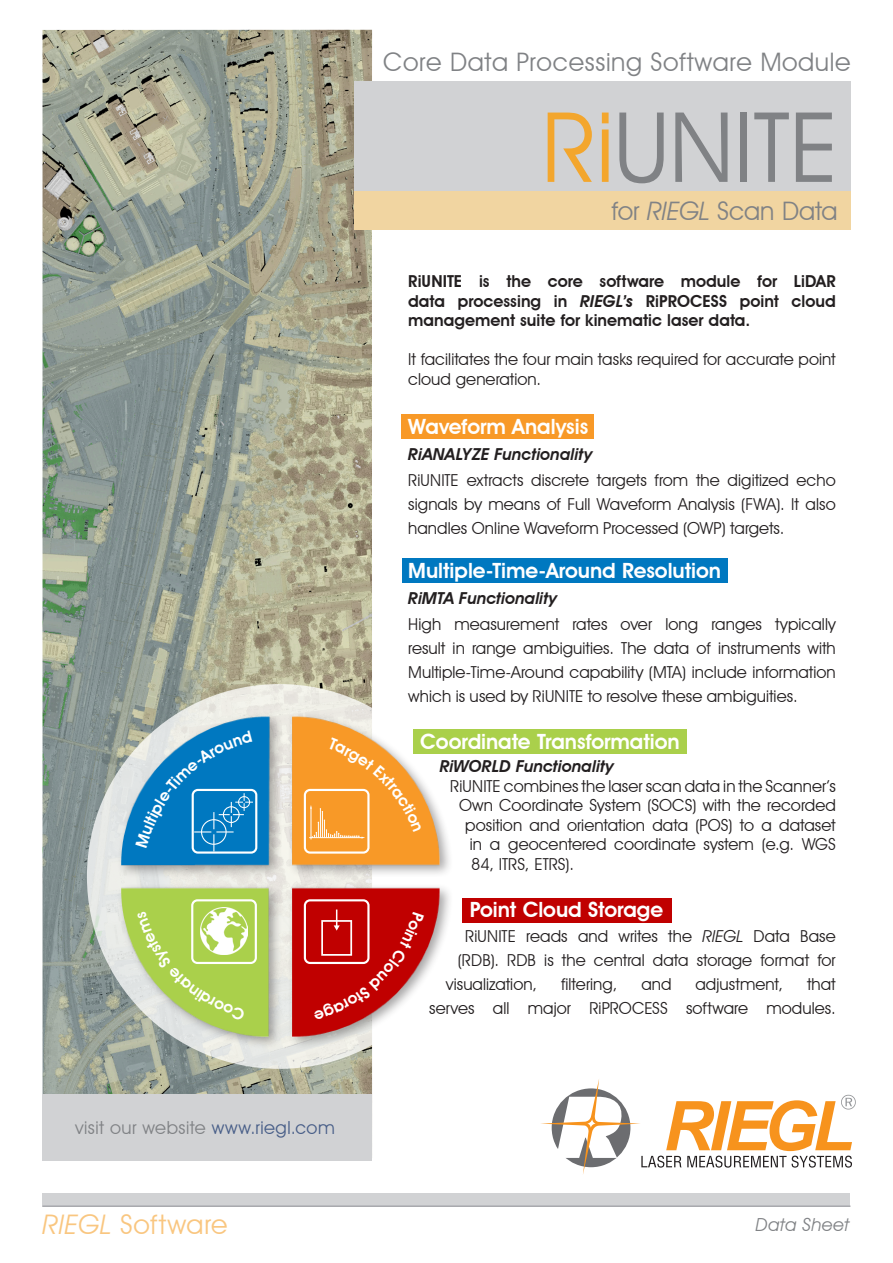
<style>
.page{position:relative;width:893px;height:1263px;background:#fff}
.page>*{position:absolute;margin:0;border:0;box-sizing:border-box;transform-origin:0 0}
.t1{font:97.5px "Avant Garde IT Cby BT";color:#808285}
.t2{font:27px "Avant Garde IT Cby BT";letter-spacing:.025em;color:#f9c680}
.t3{font:25.5px "Avant Garde IT Cby BT";letter-spacing:.025em;color:#808285}
.t4{font:25.5px "Avant Garde IT Cby BT";color:#808285}
.t5{font:600 21px "Avant Garde IT Cby BT";letter-spacing:-.005em;color:#fff}
.t6{font:18px "Avant Garde IT Cby BT";letter-spacing:.025em;color:#808285}
.t7{font:italic 18px "Avant Garde IT Cby BT";letter-spacing:.02em;color:#808285}
.t8{font:16.5px/24px "Avant Garde IT Cby BT";letter-spacing:.005em;color:#231f20;text-align:justify}
.t9{font:600 16.5px/19.5px "Avant Garde IT Cby BT";color:#231f20;text-align:justify}
.t10{font:italic 600 16.5px "Avant Garde IT Cby BT";color:#231f20}
.s1{color:#485e88}
.s2{font-style:italic}
.s3{color:#f3a62d}
</style>
<div class="page">
<img style="left:43px;top:30px;width:329px;height:1064px">
<img style="left:88px;top:692px;width:378px;height:373px">
<div style="left:192px;top:789px;width:65px;height:65px;border:2px solid #fff;border-radius:5px"></div>
<div style="left:191px;top:899px;width:66px;height:65px;border:2px solid #fff;border-radius:5px"></div>
<img style="left:200px;top:907px;width:48px;height:48px">
<div style="left:304px;top:789px;width:66px;height:65px;border:2px solid #fff;border-radius:5px"></div>
<hr style="left:309px;top:837px;width:53px;height:1px;background:#fff">
<hr style="left:311px;top:808px;width:1px;height:31px;background:#fff">
<div style="left:304px;top:899px;width:66px;height:65px;border:2px solid #fff;border-radius:5px"></div>
<div style="left:354px;top:81px;width:496px;height:149px;background:#d1d2d4"></div>
<div style="left:43px;top:1194px;width:807px;height:13px;background:#d1d2d4"></div>
<hr style="left:43px;top:1205px;width:807px;height:2px;background:#a8a9ad">
<div style="left:354px;top:191px;width:496px;height:39px;background:#f1d5a1"></div>
<div style="left:43px;top:1094px;width:329px;height:66px;background:#d1d2d4"></div>
<svg style="left:541px;top:1079px;width:315px;height:95px"></svg>
<div style="left:402px;top:414px;width:192px;height:24px;background:#f89927"></div>
<div style="left:402px;top:558px;width:326px;height:24px;background:#0078c0"></div>
<div style="left:462px;top:898px;width:210px;height:24px;background:#c00000"></div>
<div style="left:413px;top:730px;width:274px;height:24px;background:#aad04b"></div>
<svg style="left:135px;top:731px;width:118px;height:120px;background:#298bc6"></svg>
<svg style="left:310px;top:738px;width:112px;height:100px;background:#f7a746"></svg>
<svg style="left:314px;top:909px;width:110px;height:111px;background:#c72828"></svg>
<svg style="left:137px;top:911px;width:108px;height:110px;background:#b9d672"></svg>
<p class="t6" style="left:75px;top:1116px;width:261px">visit our website <span class="s1">www.riegl.com</span></p>
<h2 class="t2" style="left:43px;top:1208px;width:186px"><span class="s2">RIEGL</span> Software</h2>
<h3 class="t3" style="left:383px;top:47px;width:469px">Core Data Processing Software Module</h3>
<h1 class="t1" style="left:542px;top:88px;width:298px"><span class="s3">Ri</span>UNITE</h1>
<h3 class="t4" style="left:611px;top:196px;width:228px">for <span class="s2">RIEGL</span> Scan Data</h3>
<p class="t9" style="left:408px;top:271px;width:429px">RiUNITE is the core software module for LiDAR data processing in <span class="s2">RIEGL’s</span> RiPROCESS point cloud management suite for kinematic laser data.</p>
<p class="t8" style="left:408px;top:349px;width:429px;line-height:19.5px">It facilitates the four main tasks required for accurate point cloud generation.</p>
<p class="t5" style="left:408px;top:413px;width:181px">Waveform Analysis</p>
<p class="t10" style="left:408px;top:444px;width:186px">RiANALYZE Functionality</p>
<p class="t8" style="left:408px;top:468px;width:429px">RiUNITE extracts discrete targets from the digitized echo signals by means of Full Waveform Analysis (FWA). It also handles Online Waveform Processed (OWP) targets.</p>
<p class="t5" style="left:408px;top:557px;width:314px">Multiple-Time-Around Resolution</p>
<p class="t10" style="left:408px;top:588px;width:151px">RiMTA Functionality</p>
<p class="t8" style="left:408px;top:612px;width:429px">High measurement rates over long ranges typically result in range ambiguities. The data of instruments with Multiple-Time-Around capability (MTA) include information which is used by RiUNITE to resolve these ambiguities.</p>
<p class="t5" style="left:420px;top:728px;width:261px">Coordinate Transformation</p>
<p class="t10" style="left:440px;top:756px;width:176px">RiWORLD Functionality</p>
<p class="t8" style="left:450px;top:774px;width:387px">RiUNITE combines the laser scan data in the Scanner’s</p>
<p class="t8" style="left:459px;top:793px;width:378px">Own Coordinate System (SOCS) with the recorded</p>
<p class="t8" style="left:465px;top:813px;width:372px">position and orientation data (POS) to a dataset</p>
<p class="t8" style="left:470px;top:832px;width:368px">in a geocentered coordinate system (e.g. WGS</p>
<p class="t8" style="left:471px;top:852px;width:104px">84, ITRS, ETRS).</p>
<p class="t5" style="left:470px;top:896px;width:195px">Point Cloud Storage</p>
<p class="t8" style="left:465px;top:924px;width:372px">RiUNITE reads and writes the <span class="s2">RIEGL</span> Data Base</p>
<p class="t8" style="left:458px;top:948px;width:379px">(RDB). RDB is the central data storage format for</p>
<p class="t8" style="left:446px;top:972px;width:93px">visualization,</p>
<p class="t8" style="left:561px;top:972px;width:58px">filtering,</p>
<p class="t8" style="left:641px;top:972px;width:32px">and</p>
<p class="t8" style="left:695px;top:972px;width:89px">adjustment,</p>
<p class="t8" style="left:429px;top:972px;width:408px;text-align:right">that<br>serves all major RiPROCESS software modules.</p>
<p class="t7" style="left:756px;top:1213px;width:95px">Data Sheet</p>
</div>
